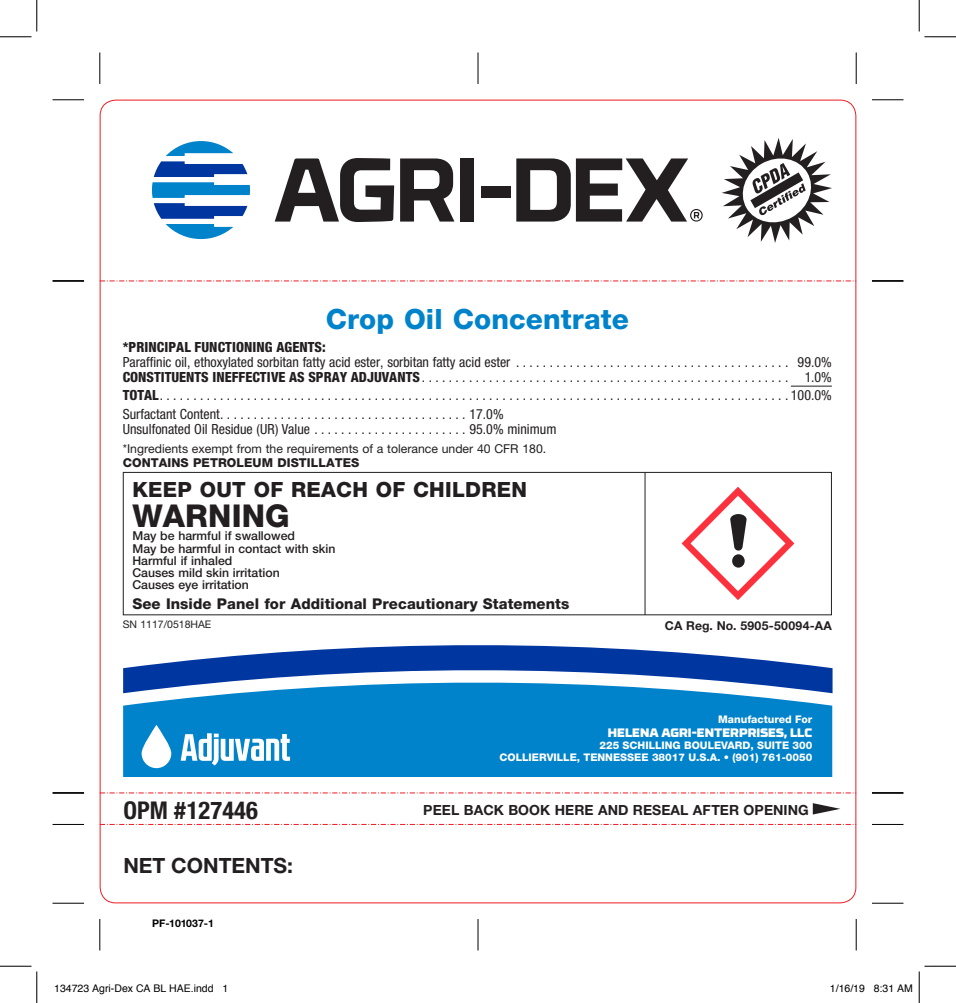
<style>
.page{position:relative;width:956px;height:1003px;background:#fff}
.page>*{position:absolute;margin:0;border:0;box-sizing:border-box;transform-origin:0 0}
.t1{font:800 31.5px "Helvetica Neue";letter-spacing:.005em;color:#231f20}
.t2{font:800 28px "Helvetica Neue";letter-spacing:.005em;color:#0083ca}
.t3{font:700 condensed 24.5px "Helvetica Neue";letter-spacing:.005em;color:#231f20}
.t4{font:800 21px "Helvetica Neue";letter-spacing:.015em;color:#231f20}
.t5{font:700 21px "Helvetica Neue";color:#231f20}
.t6{font:800 14.88px "Helvetica Neue";letter-spacing:.005em;color:#231f20}
.t7{font:condensed 14px/18.4px "Helvetica Neue";color:#231f20}
.t8{font:700 14px "Helvetica Neue";letter-spacing:.005em;color:#231f20}
.t9{font:800 condensed 14px "Helvetica Neue";letter-spacing:.005em;color:#231f20}
.t10{font:500 12.25px/12.2px "Helvetica Neue";color:#231f20}
.t11{font:12.25px "Helvetica Neue";color:#231f20}
.t12{font:800 12.25px "Helvetica Neue";letter-spacing:.005em;color:#231f20}
.t13{font:900 12.25px "RB No 3.1";color:#fff}
.t14{font:700 12.25px "Helvetica Neue";letter-spacing:.025em;color:#231f20}
.t15{font:800 10.5px/12.2px "Helvetica Neue";color:#fff;text-align:right}
.t16{font:10.5px "Helvetica";color:#000}
.t17{font:10.5px "Helvetica Neue";color:#231f20}
.t18{font:700 10.5px "Helvetica Neue";color:#000}
.s1{font-weight:800}
</style>
<div class="page">
<hr style="left:53px;top:99px;width:31px;height:1px;background:#000">
<hr style="left:53px;top:824px;width:31px;height:1px;background:#000">
<hr style="left:872px;top:99px;width:31px;height:1px;background:#000">
<hr style="left:872px;top:824px;width:31px;height:1px;background:#000">
<hr style="left:53px;top:903px;width:31px;height:1px;background:#000">
<hr style="left:872px;top:903px;width:31px;height:1px;background:#000">
<hr style="left:53px;top:792px;width:31px;height:2px;background:#000">
<hr style="left:872px;top:792px;width:31px;height:2px;background:#000">
<hr style="left:53px;top:280px;width:31px;height:2px;background:#000">
<hr style="left:872px;top:280px;width:31px;height:2px;background:#000">
<hr style="left:99px;top:52px;width:1px;height:32px;background:#000">
<hr style="left:99px;top:919px;width:1px;height:31px;background:#000">
<hr style="left:477px;top:52px;width:1px;height:32px;background:#000">
<hr style="left:477px;top:919px;width:1px;height:31px;background:#000">
<hr style="left:855px;top:52px;width:1px;height:32px;background:#000">
<hr style="left:855px;top:919px;width:1px;height:31px;background:#000">
<svg style="left:100px;top:280px;width:756px;height:1px"></svg>
<svg style="left:100px;top:792px;width:756px;height:1px"></svg>
<svg style="left:100px;top:824px;width:756px;height:1px"></svg>
<svg style="left:812px;top:803px;width:28px;height:11px"></svg>
<svg style="left:722px;top:138px;width:110px;height:105px"></svg>
<svg style="left:275px;top:158px;width:119px;height:64px"></svg>
<svg style="left:400px;top:158px;width:54px;height:64px"></svg>
<div style="left:460px;top:158px;width:14px;height:64px;background:#231f20"></div>
<div style="left:481px;top:186px;width:29px;height:12px;background:#231f20"></div>
<svg style="left:516px;top:158px;width:54px;height:64px"></svg>
<svg style="left:576px;top:158px;width:126px;height:64px"></svg>
<svg style="left:152px;top:141px;width:98px;height:98px"></svg>
<hr style="left:791px;top:386px;width:40px;height:1px;background:#231f20">
<div style="left:123px;top:472px;width:708px;height:143px;border:1px solid #231f20"></div>
<svg style="left:681px;top:487px;width:113px;height:113px"></svg>
<hr style="left:644px;top:472px;width:1px;height:143px;background:#231f20">
<div style="left:123px;top:693px;width:709px;height:84px;background:#0083ca"></div>
<svg style="left:123px;top:645px;width:709px;height:48px"></svg>
<svg style="left:181px;top:733px;width:109px;height:32px"></svg>
<svg style="left:142px;top:725px;width:29px;height:43px"></svg>
<hr style="left:0;top:36px;width:32px;height:1px;background:#000">
<hr style="left:924px;top:36px;width:32px;height:1px;background:#000">
<hr style="left:0;top:966px;width:32px;height:1px;background:#000">
<hr style="left:924px;top:966px;width:32px;height:1px;background:#000">
<hr style="left:36px;top:0;width:1px;height:32px;background:#000">
<hr style="left:36px;top:971px;width:1px;height:32px;background:#000">
<hr style="left:918px;top:0;width:1px;height:32px;background:#000">
<hr style="left:918px;top:971px;width:1px;height:32px;background:#000">
<h2 class="t2" style="left:326px;top:303px;width:305px">Crop Oil Concentrate</h2>
<p class="t9" style="left:123px;top:338px;width:205px">*PRINCIPAL FUNCTIONING AGENTS:</p>
<p class="t7" style="left:123px;top:354px;width:710px;line-height:14.9px">Paraffinic oil, ethoxylated sorbitan fatty acid ester, sorbitan fatty acid ester . . . . . . . . . . . . . . . . . . . . . . . . . . . . . . . . . . . . . . . . 99.0%<br><span class="s1">CONSTITUENTS INEFFECTIVE AS SPRAY ADJUVANTS</span> . . . . . . . . . . . . . . . . . . . . . . . . . . . . . . . . . . . . . . . . . . . . . . . . . . . . . .</p>
<p class="t7" style="left:123px;top:368px;width:710px;text-align:justify;text-indent:682px">1.0% <span class="s1">TOTAL</span> . . . . . . . . . . . . . . . . . . . . . . . . . . . . . . . . . . . . . . . . . . . . . . . . . . . . . . . . . . . . . . . . . . . . . . . . . . . . . . . . . . . . . . . . . . . . . 100.0% Surfactant Content . . . . . . . . . . . . . . . . . . . . . . . . . . . . . . . . . . . . . 17.0%</p>
<p class="t7" style="left:123px;top:419px;width:435px">Unsulfonated Oil Residue (UR) Value . . . . . . . . . . . . . . . . . . . . . . . 95.0% minimum</p>
<p class="t11" style="left:123px;top:441px;width:425px">*Ingredients exempt from the requirements of a tolerance under 40 CFR 180.</p>
<p class="t12" style="left:123px;top:455px;width:238px">CONTAINS PETROLEUM DISTILLATES</p>
<h3 class="t4" style="left:132px;top:477px;width:396px">KEEP OUT OF REACH OF CHILDREN</h3>
<h1 class="t1" style="left:132px;top:497px;width:159px">WARNING</h1>
<p class="t10" style="left:132px;top:530px;width:204px">May be harmful if swallowed<br>May be harmful in contact with skin<br>Harmful if inhaled<br>Causes mild skin irritation<br>Causes eye irritation</p>
<p class="t6" style="left:132px;top:594px;width:438px">See Inside Panel for Additional Precautionary Statements</p>
<p class="t17" style="left:123px;top:618px;width:90px">SN 1117/0518HAE</p>
<p class="t14" style="left:665px;top:618px;width:168px">CA Reg. No. 5905-50094-AA</p>
<h3 class="t3" style="left:123px;top:795px;width:136px">OPM #127446</h3>
<h3 class="t5" style="left:123px;top:852px;width:171px">NET CONTENTS:</h3>
<p class="t18" style="left:152px;top:917px;width:63px">PF-101037-1</p>
<p class="t15" style="left:718px;top:713px;width:96px">Manufactured For</p>
<p class="t13" style="left:608px;top:722px;width:206px">HELENA AGRI-ENTERPRISES, LLC</p>
<p class="t15" style="left:499px;top:739px;width:314px">225 SCHILLING BOULEVARD, SUITE 300<br>COLLIERVILLE, TENNESSEE 38017 U.S.A. • (901) 761-0050</p>
<p class="t8" style="left:423px;top:801px;width:387px">PEEL BACK BOOK HERE AND RESEAL AFTER OPENING</p>
<p class="t16" style="left:54px;top:980px;width:175px">134723 Agri-Dex CA BL HAE.indd 1</p>
<p class="t16" style="left:830px;top:980px;width:84px">1/16/19 8:31 AM</p>
</div>
